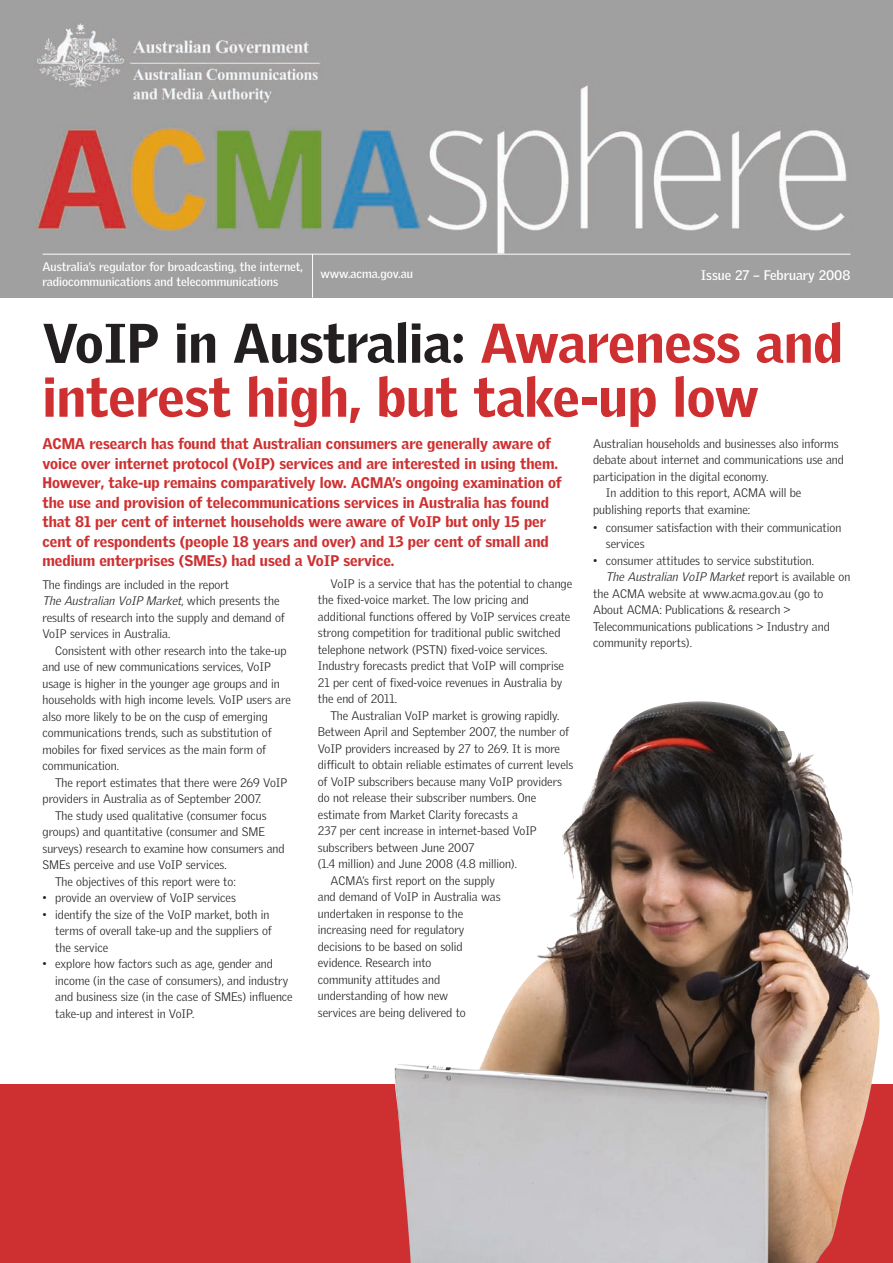
<style>
.page{position:relative;width:893px;height:1263px;background:#fff}
.page>*{position:absolute;margin:0;border:0;box-sizing:border-box;transform-origin:0 0}
.t1{font:900 54px/54px "Griffith Gothic";color:#ce3031}
.t2{font:900 15px/19.5px "Griffith Gothic";color:#ce3031}
.t3{font:700 13.5px "Griffith Gothic";color:#fff}
.t4{font:300 12px/16.5px "Griffith Gothic";color:#231f20}
.t5{font:700 12px/14.4px "Griffith Gothic";color:#fff}
.t6{font:italic 300 12px "Griffith Gothic";color:#231f20}
.s1{color:#231f20}
.s2{font-style:italic}
.s3{font-style:normal}
</style>
<div class="page">
<img style="left:0;top:0;width:893px;height:298px">
<div style="left:0;top:1084px;width:893px;height:179px;background:#ce3031"></div>
<hr style="left:43px;top:254px;width:807px;height:1px;background:#fff">
<hr style="left:312px;top:254px;width:1px;height:44px;background:#fff">
<img style="left:394px;top:701px;width:486px;height:562px">
<p class="t5" style="left:43px;top:260px;width:262px">Australia’s regulator for broadcasting, the internet, radiocommunications and telecommunications</p>
<p class="t5" style="left:321px;top:267px;width:94px">www.acma.gov.au</p>
<h1 class="t1" style="left:43px;top:317px;width:802px"><span class="s1">VoIP in Australia:</span> Awareness and interest high, but take-up low</h1>
<p class="t3" style="left:701px;top:268px;width:151px">Issue 27 – February 2008</p>
<p class="t2" style="left:43px;top:434px;width:521px">ACMA research has found that Australian consumers are generally aware of voice over internet protocol (VoIP) services and are interested in using them.<br>However, take-up remains comparatively low. ACMA’s ongoing examination of the use and provision of telecommunications services in Australia has found that 81 per cent of internet households were aware of VoIP but only 15 per cent of respondents (people 18 years and over) and 13 per cent of small and medium enterprises (SMEs) had used a VoIP service.</p>
<p class="t4" style="left:43px;top:576px;width:244px">The findings are included in the report<br><span class="s2">The Australian VoIP Market</span>, which presents the results of research into the supply and demand of VoIP services in Australia.</p>
<p class="t4" style="left:43px;top:642px;width:250px;text-indent:13px">Consistent with other research into the take-up and use of new communications services, VoIP usage is higher in the younger age groups and in households with high income levels. VoIP users are also more likely to be on the cusp of emerging communications trends, such as substitution of mobiles for fixed services as the main form of communication.</p>
<p class="t4" style="left:55px;top:774px;width:234px">The report estimates that there were 269 VoIP</p>
<p class="t4" style="left:43px;top:791px;width:220px">providers in Australia as of September 2007.</p>
<p class="t4" style="left:55px;top:807px;width:213px">The study used qualitative (consumer focus</p>
<p class="t4" style="left:43px;top:824px;width:224px">groups) and quantitative (consumer and SME</p>
<p class="t4" style="left:43px;top:840px;width:244px">surveys) research to examine how consumers and</p>
<p class="t4" style="left:43px;top:857px;width:186px">SMEs perceive and use VoIP services.</p>
<p class="t4" style="left:55px;top:873px;width:182px">The objectives of this report were to:</p>
<p class="t4" style="left:43px;top:890px;width:195px">• provide an overview of VoIP services</p>
<p class="t4" style="left:55px;top:906px;width:218px;text-indent:-13px">• identify the size of the VoIP market, both in terms of overall take-up and the suppliers of the service</p>
<p class="t4" style="left:55px;top:956px;width:239px;text-indent:-13px">• explore how factors such as age, gender and income (in the case of consumers), and industry and business size (in the case of SMEs) influence take-up and interest in VoIP.</p>
<p class="t4" style="left:318px;top:575px;width:256px;text-indent:13px">VoIP is a service that has the potential to change the fixed-voice market. The low pricing and additional functions offered by VoIP services create strong competition for traditional public switched telephone network (PSTN) fixed-voice services.<br>Industry forecasts predict that VoIP will comprise 21 per cent of fixed-voice revenues in Australia by the end of 2011.</p>
<p class="t4" style="left:331px;top:707px;width:230px">The Australian VoIP market is growing rapidly.</p>
<p class="t4" style="left:318px;top:724px;width:253px">Between April and September 2007, the number of</p>
<p class="t4" style="left:318px;top:740px;width:244px">VoIP providers increased by 27 to 269. It is more</p>
<p class="t4" style="left:318px;top:757px;width:257px">difficult to obtain reliable estimates of current levels</p>
<p class="t4" style="left:318px;top:773px;width:246px">of VoIP subscribers because many VoIP providers</p>
<p class="t4" style="left:318px;top:790px;width:220px">do not release their subscriber numbers. One</p>
<p class="t4" style="left:318px;top:806px;width:202px">estimate from Market Clarity forecasts a</p>
<p class="t4" style="left:318px;top:823px;width:220px">237 per cent increase in internet-based VoIP</p>
<p class="t4" style="left:318px;top:839px;width:158px">subscribers between June 2007</p>
<p class="t4" style="left:318px;top:856px;width:201px">(1.4 million) and June 2008 (4.8 million).</p>
<p class="t4" style="left:331px;top:872px;width:166px">ACMA’s first report on the supply</p>
<p class="t4" style="left:318px;top:889px;width:184px">and demand of VoIP in Australia was</p>
<p class="t4" style="left:318px;top:905px;width:147px">undertaken in response to the</p>
<p class="t4" style="left:318px;top:922px;width:148px">increasing need for regulatory</p>
<p class="t4" style="left:318px;top:938px;width:146px">decisions to be based on solid</p>
<p class="t4" style="left:318px;top:955px;width:115px">evidence. Research into</p>
<p class="t4" style="left:318px;top:971px;width:124px">community attitudes and</p>
<p class="t4" style="left:318px;top:988px;width:132px">understanding of how new</p>
<p class="t4" style="left:318px;top:1004px;width:149px">services are being delivered to</p>
<p class="t4" style="left:593px;top:435px;width:247px">Australian households and businesses also informs</p>
<p class="t4" style="left:593px;top:452px;width:252px">debate about internet and communications use and</p>
<p class="t4" style="left:593px;top:468px;width:177px">participation in the digital economy.</p>
<p class="t4" style="left:606px;top:485px;width:197px">In addition to this report, ACMA will be</p>
<p class="t4" style="left:593px;top:501px;width:159px">publishing reports that examine:</p>
<p class="t4" style="left:606px;top:519px;width:237px;text-indent:-13px">• consumer satisfaction with their communication services</p>
<p class="t4" style="left:593px;top:552px;width:222px">• consumer attitudes to service substitution.</p>
<p class="t6" style="left:606px;top:570px;width:246px">The Australian VoIP Market <span class="s3">report is available on</span></p>
<p class="t4" style="left:593px;top:585px;width:232px">the ACMA website at www.acma.gov.au (go to</p>
<p class="t4" style="left:593px;top:602px;width:199px">About ACMA: Publications &amp; research &gt;</p>
<p class="t4" style="left:593px;top:618px;width:238px">Telecommunications publications &gt; Industry and</p>
<p class="t4" style="left:593px;top:635px;width:100px">community reports).</p>
</div>
